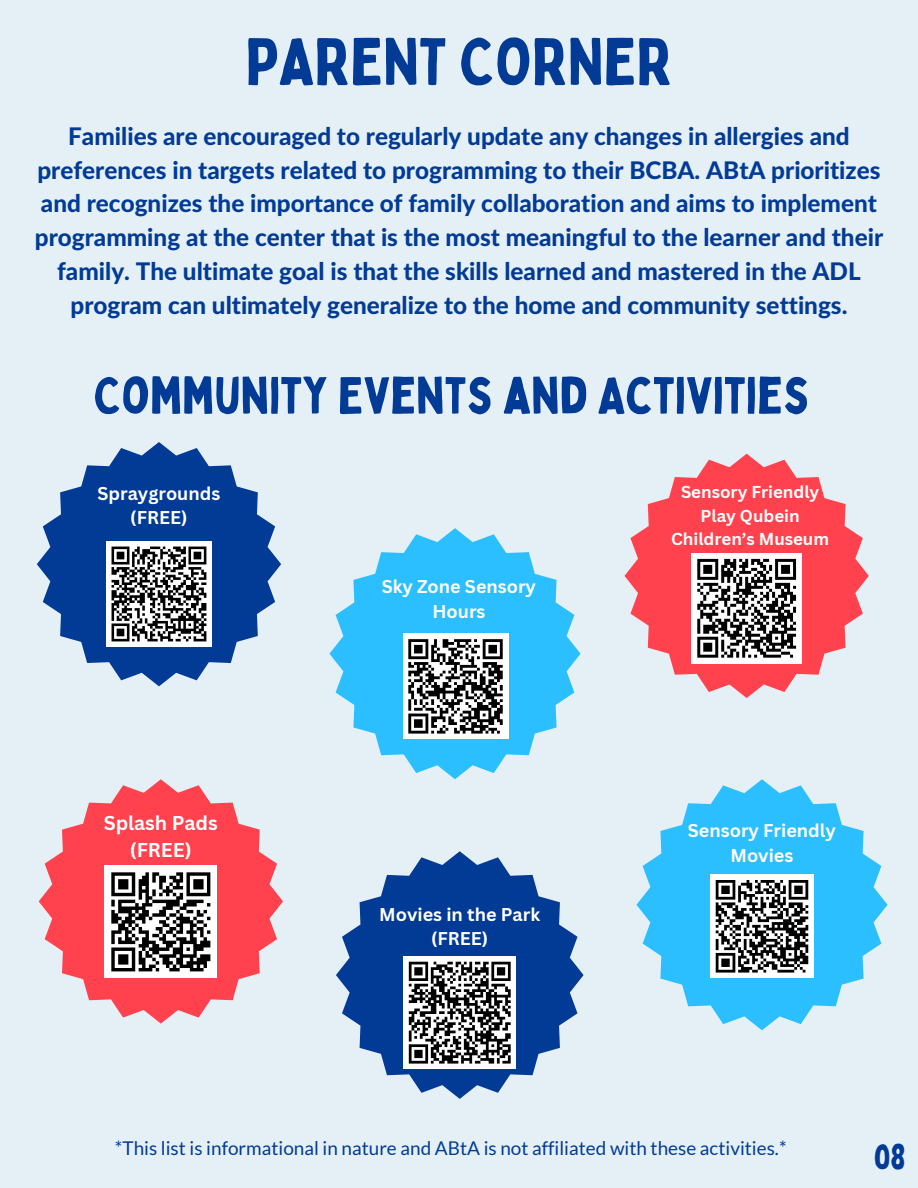
<style>
.page{position:relative;width:918px;height:1188px;background:#e4f0f6}
.page>*{position:absolute;margin:0;border:0;box-sizing:border-box;transform-origin:0 0}
.t1{font:65.55px "Bobby Jones";color:#023b96}
.t2{font:51px "Bobby Jones";color:#023b96}
.t3{font:35.25px "Bobby Jones";color:#023b96}
.t4{font:800 24.3px/33.8px "Lato Latin";color:#023b96;text-align:center}
.t5{font:700 19.5px/26.8px "Canva Sans";color:#fff;text-align:center}
.t6{font:18.9px "Lato";color:#023b96}
.t7{font:700 18px/24.8px "Canva Sans";color:#fff;text-align:center}
.t8{font:700 16.8px/23.1px "Canva Sans";color:#fff;text-align:center}
</style>
<div class="page">
<svg style="left:624px;top:454px;width:245px;height:244px;fill:#ff424e"></svg>
<svg style="left:336px;top:851px;width:248px;height:248px;fill:#023b96"></svg>
<div style="left:403px;top:956px;width:113px;height:113px;background:#fff"></div>
<svg style="left:408px;top:961px;width:103px;height:103px"></svg>
<svg style="left:39px;top:779px;width:244px;height:245px;fill:#ff424e"></svg>
<div style="left:104px;top:866px;width:113px;height:112px;background:#fff"></div>
<svg style="left:111px;top:872px;width:100px;height:100px"></svg>
<svg style="left:37px;top:442px;width:244px;height:244px;fill:#023b96"></svg>
<div style="left:106px;top:541px;width:106px;height:106px;background:#fff"></div>
<svg style="left:111px;top:546px;width:96px;height:96px"></svg>
<svg style="left:636px;top:779px;width:252px;height:251px;fill:#2bbfff"></svg>
<div style="left:710px;top:874px;width:104px;height:104px;background:#fff"></div>
<svg style="left:715px;top:880px;width:94px;height:93px"></svg>
<svg style="left:329px;top:528px;width:252px;height:251px;fill:#2bbfff"></svg>
<div style="left:403px;top:633px;width:105px;height:106px;background:#fff"></div>
<svg style="left:408px;top:639px;width:95px;height:95px"></svg>
<div style="left:691px;top:553px;width:111px;height:111px;background:#fff"></div>
<svg style="left:697px;top:558px;width:100px;height:100px"></svg>
<h2 class="t1" style="left:246px;top:20px;width:428px">PARENT CORNER</h2>
<h1 class="t4" style="left:35px;top:121px;width:850px">Families are encouraged to regularly update any changes in allergies and preferences in targets related to programming to their BCBA. ABtA prioritizes and recognizes the importance of family collaboration and aims to implement programming at the center that is the most meaningful to the learner and their family. The ultimate goal is that the skills learned and mastered in the ADL program can ultimately generalize to the home and community settings.</h1>
<h4 class="t2" style="left:94px;top:363px;width:717px">COMMUNITY EVENTS AND ACTIVITIES</h4>
<p class="t7" style="left:97px;top:480px;width:124px">Spraygrounds (FREE)</p>
<p class="t7" style="left:382px;top:574px;width:156px">Sky Zone Sensory<br>Hours</p>
<p class="t8" style="left:681px;top:480px;width:140px">Sensory Friendly</p>
<h4 class="t8" style="left:671px;top:504px;width:159px">Play Qubein<br>Children’s Museum</h4>
<p class="t5" style="left:104px;top:809px;width:116px">Splash Pads (FREE)</p>
<h3 class="t7" style="left:379px;top:901px;width:162px">Movies in the Park (FREE)</h3>
<p class="t7" style="left:688px;top:818px;width:149px">Sensory Friendly<br>Movies</p>
<h4 class="t6" style="left:115px;top:1136px;width:673px">*This list is informational in nature and ABtA is not affiliated with these activities.*</h4>
<p class="t3" style="left:874px;top:1134px;width:33px">08</p>
</div>
